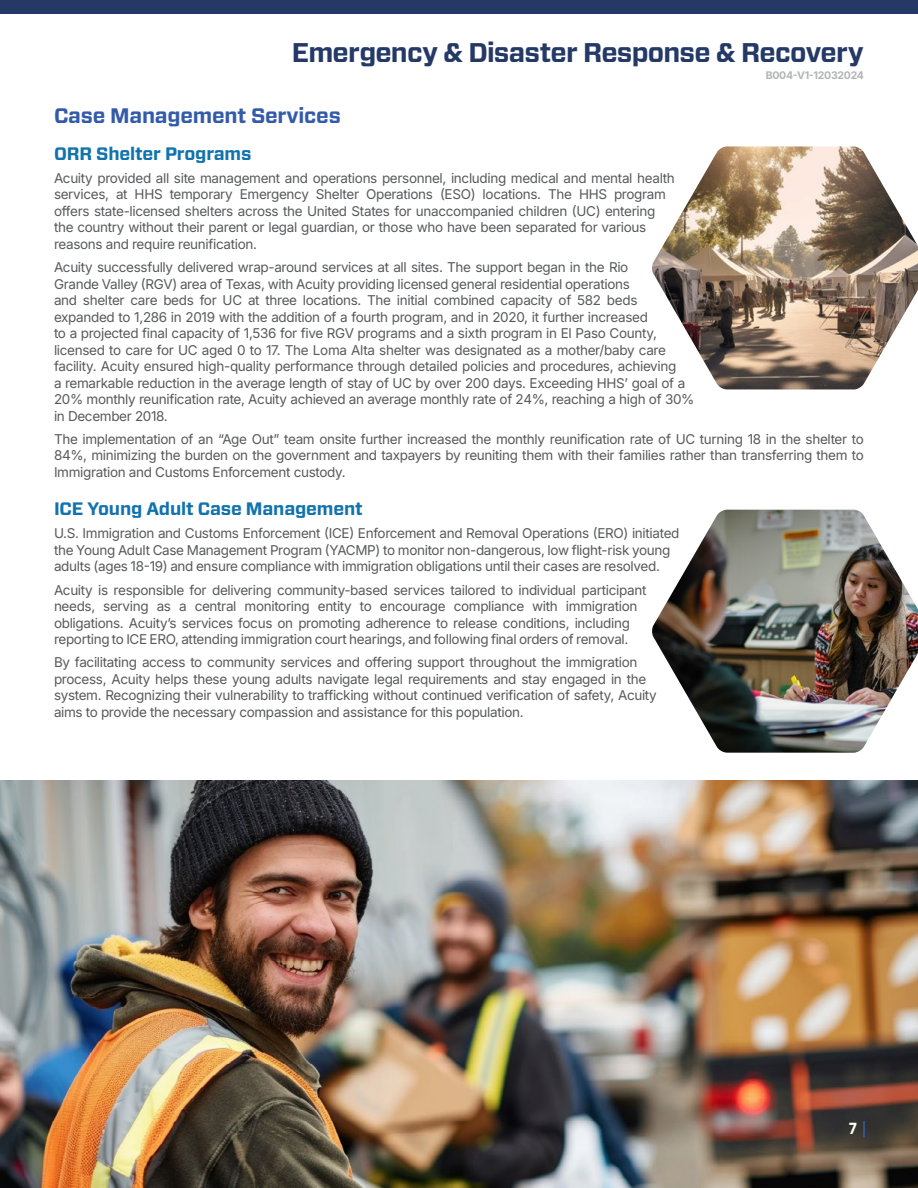
<style>
.page{position:relative;width:918px;height:1188px;background:#fff}
.page>*{position:absolute;margin:0;border:0;box-sizing:border-box;transform-origin:0 0}
.t1{font:700 27px "Forza";letter-spacing:-.03em;color:#253967}
.t2{font:700 21px "Forza";letter-spacing:-.01em;color:#335ba9}
.t3{font:700 18px "Forza";letter-spacing:-.01em;color:#1173ad}
.t4{font:700 16.05px "Forza";color:#fff;scale:.84 1}
.t5{font:13.5px/16.5px "Inter";letter-spacing:-.025em;color:#58595b}
.t6{font:10.5px "Inter";letter-spacing:-.025em;color:#b1b4b6}
</style>
<div class="page">
<img style="left:0;top:780px;width:918px;height:408px">
<img style="left:652px;top:146px;width:266px;height:243px">
<img style="left:652px;top:510px;width:266px;height:243px">
<div style="left:0;top:0;width:918px;height:14px;background:#253967"></div>
<svg style="left:863px;top:1121px;width:2px;height:16px"></svg>
<h1 class="t1" style="left:292px;top:34px;width:574px">Emergency &amp; Disaster Response &amp; Recovery</h1>
<p class="t6" style="left:766px;top:67px;width:100px">B004-V1-12032024</p>
<h2 class="t2" style="left:54px;top:101px;width:288px">Case Management Services</h2>
<h3 class="t3" style="left:54px;top:141px;width:199px">ORR Shelter Programs</h3>
<p class="t5" style="left:54px;top:169px;width:622px">Acuity provided all site management and operations personnel, including medical and mental health services, at HHS temporary Emergency Shelter Operations (ESO) locations. The HHS program offers state-licensed shelters across the United States for unaccompanied children (UC) entering the country without their parent or legal guardian, or those who have been separated for various reasons and require reunification.</p>
<p class="t5" style="left:54px;top:259px;width:642px">Acuity successfully delivered wrap-around services at all sites. The support began in the Rio<br>Grande Valley (RGV) area of Texas, with Acuity providing licensed general residential operations<br>and shelter care beds for UC at three locations. The initial combined capacity of 582 beds expanded to 1,286 in 2019 with the addition of a fourth program, and in 2020, it further increased<br>to a projected final capacity of 1,536 for five RGV programs and a sixth program in El Paso County, licensed to care for UC aged 0 to 17. The Loma Alta shelter was designated as a mother/baby care facility. Acuity ensured high-quality performance through detailed policies and procedures, achieving<br>a remarkable reduction in the average length of stay of UC by over 200 days. Exceeding HHS’ goal of a 20% monthly reunification rate, Acuity achieved an average monthly rate of 24%, reaching a high of 30% in December 2018.</p>
<p class="t5" style="left:54px;top:430px;width:811px;text-align:justify">The implementation of an “Age Out” team onsite further increased the monthly reunification rate of UC turning 18 in the shelter to 84%, minimizing the burden on the government and taxpayers by reuniting them with their families rather than transferring them to Immigration and Customs Enforcement custody.</p>
<h3 class="t3" style="left:54px;top:497px;width:310px">ICE Young Adult Case Management</h3>
<p class="t5" style="left:54px;top:525px;width:627px">U.S. Immigration and Customs Enforcement (ICE) Enforcement and Removal Operations (ERO) initiated the Young Adult Case Management Program (YACMP) to monitor non-dangerous, low flight-risk young adults (ages 18-19) and ensure compliance with immigration obligations until their cases are resolved.</p>
<p class="t5" style="left:54px;top:581px;width:594px">Acuity is responsible for delivering community-based services tailored to individual participant needs, serving as a central monitoring entity to encourage compliance with immigration obligations. Acuity’s services focus on promoting adherence to release conditions, including reporting to ICE ERO, attending immigration court hearings, and following final orders of removal.</p>
<p class="t5" style="left:54px;top:654px;width:604px">By facilitating access to community services and offering support throughout the immigration process, Acuity helps these young adults navigate legal requirements and stay engaged in the system. Recognizing their vulnerability to trafficking without continued verification of safety, Acuity aims to provide the necessary compassion and assistance for this population.</p>
<p class="t4" style="left:849px;top:1118px;width:11px">7</p>
</div>
